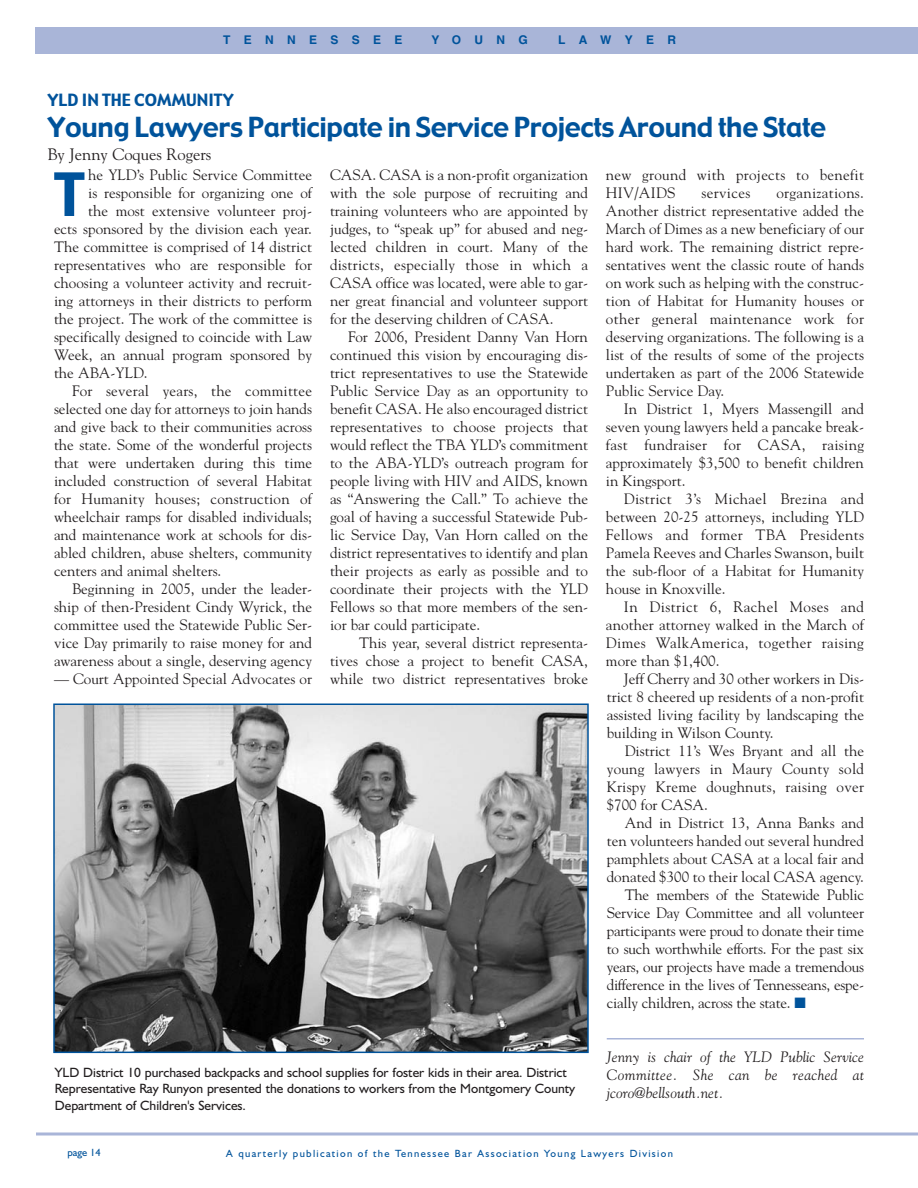
<style>
.page{position:relative;width:918px;height:1188px;background:#fff}
.page>*{position:absolute;margin:0;border:0;box-sizing:border-box;transform-origin:0 0}
.t1{font:58.2px "Gadget";color:#00539b}
.t2{font:27px "Gadget";letter-spacing:-.01em;color:#00539b}
.t3{font:16.5px "Goudy";color:#231f20}
.t4{font:16.5px "Gadget";color:#00539b}
.t5{font:15px/18px "Goudy";color:#231f20;text-align:justify}
.t6{font:italic 15px/18px "Goudy";letter-spacing:.015em;color:#231f20;text-align:justify}
.t7{font:15px/18px "Goudy";letter-spacing:.02em;color:#231f20}
.t8{font:13.5px/16.5px "Humanist 521 BT";color:#231f20}
.t9{font:700 12px "Helvetica";letter-spacing:1.11em;color:#00539b}
.t10{font:10.5px "Humanist 521 BT";letter-spacing:.125em;color:#00539b}
.s1{color:#00539b}
</style>
<div class="page">
<div style="left:749px;top:27px;width:169px;height:27px;background:#a9b5d8"></div>
<svg style="left:36px;top:1132px;width:882px;height:4px;background:#bec7e1"></svg>
<div style="left:35px;top:27px;width:829px;height:27px;background:#a9b5d8"></div>
<hr style="left:607px;top:1038px;width:257px;height:2px;background:#a9b5d8">
<img style="left:56px;top:707px;width:530px;height:343px">
<div style="left:53px;top:704px;width:536px;height:349px;border:2px solid #00539b"></div>
<p class="t9" style="left:223px;top:35px;width:181px">TENNESSEE</p>
<p class="t9" style="left:431px;top:35px;width:98px">YOUNG</p>
<p class="t9" style="left:558px;top:35px;width:119px">LAWYER</p>
<p class="t4" style="left:48px;top:94px;width:188px">YLD IN THE COMMUNITY</p>
<h2 class="t2" style="left:48px;top:117px;width:780px">Young Lawyers Participate in Service Projects Around the State</h2>
<p class="t3" style="left:48px;top:148px;width:165px">By Jenny Coques Rogers</p>
<h1 class="t1" style="left:54px;top:172px;width:32px">T</h1>
<p class="t5" style="left:88px;top:167px;width:225px">he YLD’s Public Service Committee</p>
<p class="t5" style="left:88px;top:185px;width:225px">is responsible for organizing one of</p>
<p class="t5" style="left:88px;top:203px;width:225px">the most extensive volunteer proj-</p>
<p class="t5" style="left:54px;top:221px;width:260px">ects sponsored by the division each year.</p>
<p class="t5" style="left:54px;top:239px;width:260px">The committee is comprised of 14 district</p>
<p class="t5" style="left:54px;top:257px;width:260px">representatives who are responsible for</p>
<p class="t5" style="left:54px;top:275px;width:260px">choosing a volunteer activity and recruit-</p>
<p class="t5" style="left:54px;top:293px;width:260px">ing attorneys in their districts to perform</p>
<p class="t5" style="left:54px;top:311px;width:260px">the project. The work of the committee is</p>
<p class="t5" style="left:54px;top:329px;width:260px">specifically designed to coincide with Law</p>
<p class="t5" style="left:54px;top:347px;width:259px">Week, an annual program sponsored by</p>
<p class="t5" style="left:54px;top:365px;width:95px">the ABA-YLD.</p>
<p class="t5" style="left:72px;top:383px;width:242px">For several years, the committee</p>
<p class="t5" style="left:54px;top:401px;width:260px">selected one day for attorneys to join hands</p>
<p class="t5" style="left:54px;top:419px;width:260px">and give back to their communities across</p>
<p class="t5" style="left:54px;top:437px;width:260px">the state. Some of the wonderful projects</p>
<p class="t5" style="left:54px;top:455px;width:260px">that were undertaken during this time</p>
<p class="t5" style="left:54px;top:473px;width:260px">included construction of several Habitat</p>
<p class="t5" style="left:54px;top:491px;width:260px">for Humanity houses; construction of</p>
<p class="t5" style="left:54px;top:509px;width:260px">wheelchair ramps for disabled individuals;</p>
<p class="t5" style="left:54px;top:527px;width:260px">and maintenance work at schools for dis-</p>
<p class="t5" style="left:54px;top:545px;width:260px">abled children, abuse shelters, community</p>
<p class="t5" style="left:54px;top:563px;width:169px">centers and animal shelters.</p>
<p class="t5" style="left:72px;top:581px;width:241px">Beginning in 2005, under the leader-</p>
<p class="t5" style="left:54px;top:599px;width:260px">ship of then-President Cindy Wyrick, the</p>
<p class="t5" style="left:54px;top:617px;width:260px">committee used the Statewide Public Ser-</p>
<p class="t5" style="left:54px;top:635px;width:260px">vice Day primarily to raise money for and</p>
<p class="t5" style="left:54px;top:653px;width:260px">awareness about a single, deserving agency</p>
<p class="t5" style="left:54px;top:671px;width:259px">— Court Appointed Special Advocates or</p>
<p class="t5" style="left:330px;top:167px;width:260px">CASA. CASA is a non-profit organization with the sole purpose of recruiting and training volunteers who are appointed by judges, to “speak up” for abused and neg&shy;lected children in court. Many of the districts, especially those in which a CASA office was located, were able to gar&shy;ner great financial and volunteer support for the deserving children of CASA.</p>
<p class="t5" style="left:330px;top:329px;width:260px;text-indent:18px">For 2006, President Danny Van Horn continued this vision by encouraging dis&shy;trict representatives to use the Statewide Public Service Day as an opportunity to benefit CASA. He also encouraged district representatives to choose projects that would reflect the TBA YLD’s commitment to the ABA-YLD’s outreach program for people living with HIV and AIDS, known as “Answering the Call.” To achieve the goal of having a successful Statewide Pub&shy;lic Service Day, Van Horn called on the district representatives to identify and plan their projects as early as possible and to coordinate their projects with the YLD Fellows so that more members of the sen&shy;ior bar could participate.</p>
<p class="t5" style="left:330px;top:635px;width:260px;text-indent:29px">This year, several district representa&shy;tives chose a project to benefit CASA, while two district representatives broke</p>
<p class="t8" style="left:55px;top:1065px;width:522px">YLD District 10 purchased backpacks and school supplies for foster kids in their area. District<br>Representative Ray Runyon presented the donations to workers from the Montgomery County<br>Department of Children's Services.</p>
<p class="t7" style="left:606px;top:167px;width:260px">new ground with projects to benefit<br>HIV/AIDS</p>
<p class="t5" style="left:606px;top:185px;width:260px;text-indent:170px">organizations.<br>Another district representative added the March of Dimes as a new beneficiary of our hard work. The remaining district repre&shy;sentatives went the classic route of hands on work such as helping with the construc&shy;tion of Habitat for Humanity houses or other general maintenance work for deserving organizations. The following is a list of the results of some of the projects undertaken as part of the 2006 Statewide Public Service Day.</p>
<p class="t5" style="left:606px;top:401px;width:260px;text-indent:18px">In District 1, Myers Massengill and seven young lawyers held a pancake break&shy;fast fundraiser for CASA, raising approximately $3,500 to benefit children in Kingsport.</p>
<p class="t5" style="left:606px;top:491px;width:260px;text-indent:18px">District 3’s Michael Brezina and between 20-25 attorneys, including YLD Fellows and former TBA Presidents Pamela Reeves and Charles Swanson, built the sub-floor of a Habitat for Humanity house in Knoxville.</p>
<p class="t5" style="left:606px;top:599px;width:260px;text-indent:18px">In District 6, Rachel Moses and another attorney walked in the March of Dimes WalkAmerica, together raising more than $1,400.</p>
<p class="t5" style="left:607px;top:671px;width:259px;text-indent:17px">Jeff Cherry and 30 other workers in Dis&shy;trict 8 cheered up residents of a non-profit assisted living facility by landscaping the building in Wilson County.</p>
<p class="t5" style="left:607px;top:743px;width:259px;text-indent:18px">District 11’s Wes Bryant and all the young lawyers in Maury County sold Krispy Kreme doughnuts, raising over $700 for CASA.</p>
<p class="t5" style="left:625px;top:815px;width:241px">And in District 13, Anna Banks and</p>
<p class="t5" style="left:607px;top:833px;width:259px">ten volunteers handed out several hundred</p>
<p class="t5" style="left:607px;top:851px;width:259px">pamphlets about CASA at a local fair and</p>
<p class="t5" style="left:607px;top:869px;width:259px">donated $300 to their local CASA agency.</p>
<p class="t5" style="left:625px;top:887px;width:241px">The members of the Statewide Public</p>
<p class="t5" style="left:607px;top:905px;width:259px">Service Day Committee and all volunteer</p>
<p class="t5" style="left:607px;top:923px;width:259px">participants were proud to donate their time</p>
<p class="t5" style="left:607px;top:941px;width:259px">to such worthwhile efforts. For the past six</p>
<p class="t5" style="left:607px;top:959px;width:259px">years, our projects have made a tremendous</p>
<p class="t5" style="left:607px;top:977px;width:259px">difference in the lives of Tennesseans, espe-</p>
<p class="t5" style="left:607px;top:995px;width:201px">cially children, across the state. <span class="s1">■</span></p>
<p class="t6" style="left:607px;top:1049px;width:259px">Jenny is chair of the YLD Public Service Committee. She can be reached at jcoro@bellsouth.net.</p>
<p class="t7" style="left:702px;top:185px;width:50px">services</p>
<p class="t10" style="left:68px;top:1149px;width:35px">page 14</p>
<p class="t10" style="left:226px;top:1150px;width:448px">A quarterly publication of the Tennessee Bar Association Young Lawyers Division</p>
</div>
